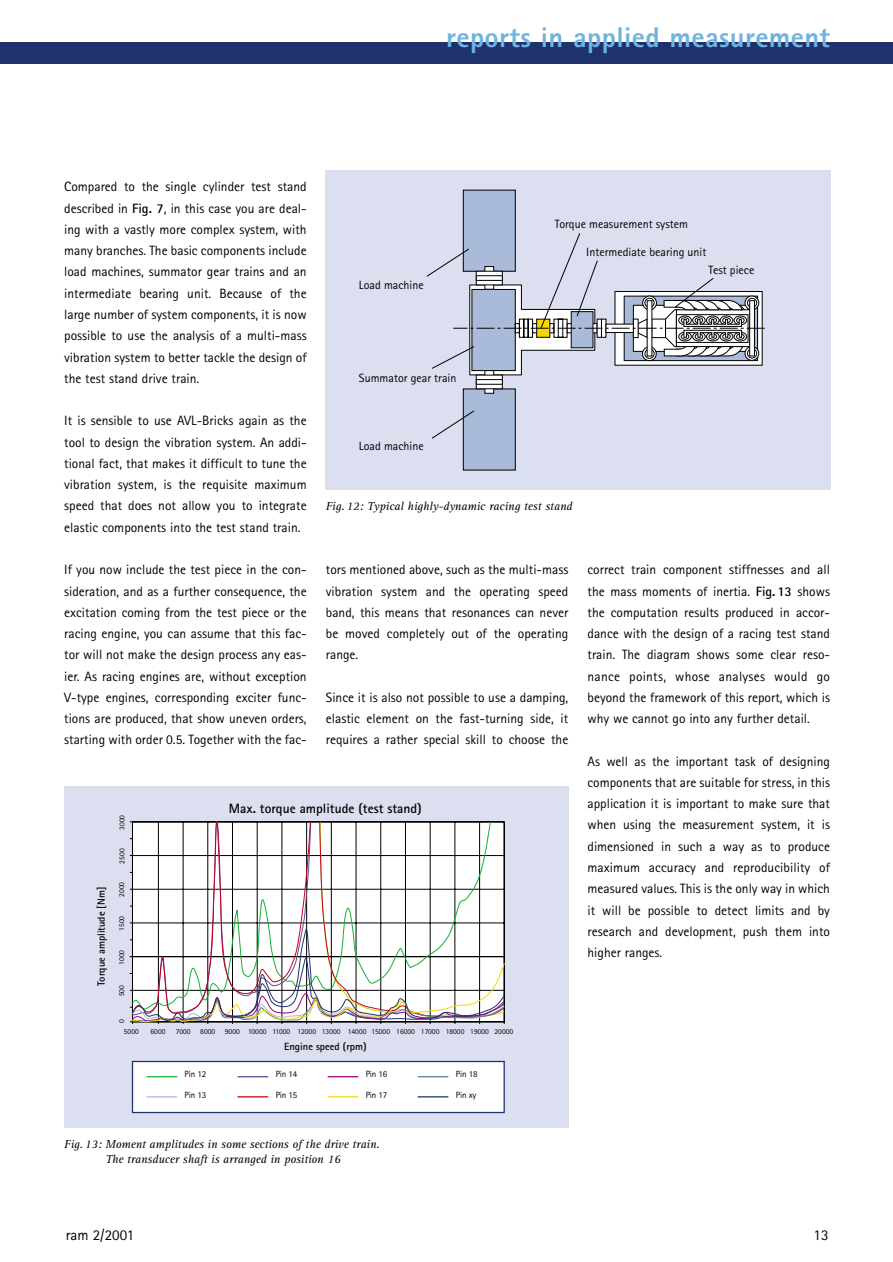
<style>
.page{position:relative;width:893px;height:1262px;background:#fff}
.page>*{position:absolute;margin:0;border:0;box-sizing:border-box;transform-origin:0 0}
.t1{font:800 28.5px "Rotis Sans Serif";letter-spacing:.01em;color:#6fb3e3}
.t2{font:15px "Rotis Sans Serif";color:#000}
.t3{font:13.5px/21.3px "Rotis Sans Serif";color:#000;text-align:justify}
.t4{font:700 13.5px "Rotis Sans Serif";color:#000}
.t5{font:italic 12px/15px "Rotis Serif";letter-spacing:-.005em;color:#000;text-align:center}
.t6{font:12px "Rotis Sans Serif";color:#000}
.t7{font:700 10.5px "Rotis Sans Serif";color:#000}
.t8{font:9px "Rotis Sans Serif";letter-spacing:-.015em;color:#000}
.t9{font:7.5px "Rotis Sans Serif";color:#000}
.s1{font-weight:700}
</style>
<div class="page">
<div style="left:0;top:43px;width:892px;height:21px;background:#1f316e"></div>
<div style="left:326px;top:170px;width:504px;height:319px;background:#dcdfef"></div>
<div style="left:463px;top:388px;width:52px;height:82px;background:#a9bbd8"></div>
<div style="left:463px;top:190px;width:52px;height:82px;background:#a9bbd8;border:1px solid #000"></div>
<svg style="left:713px;top:291px;width:51px;height:75px;background:#9fa1a5"></svg>
<svg style="left:426px;top:233px;width:287px;height:206px"></svg>
<div style="left:64px;top:787px;width:504px;height:340px;background:#dcdfef"></div>
<div style="left:132px;top:804px;width:373px;height:8px;background:#dcdfef"></div>
<svg style="left:132px;top:812px;width:373px;height:211px"></svg>
<div style="left:132px;top:1060px;width:373px;height:53px;background:#fff;border:1px solid #1f316e"></div>
<hr style="left:146px;top:1076px;width:31px;height:1px;background:#12b232">
<hr style="left:146px;top:1096px;width:31px;height:1px;background:#a9bbd8">
<hr style="left:418px;top:1076px;width:30px;height:1px;background:#5e7f94">
<hr style="left:418px;top:1096px;width:30px;height:1px;background:#1f316e">
<hr style="left:327px;top:1076px;width:31px;height:1px;background:#9e007c">
<hr style="left:327px;top:1096px;width:31px;height:1px;background:#f6d800">
<hr style="left:237px;top:1076px;width:31px;height:1px;background:#624890">
<hr style="left:237px;top:1096px;width:31px;height:1px;background:#c3001e">
<h1 class="t1" style="left:446px;top:27px;width:385px">reports in applied measurement</h1>
<p class="t3" style="left:64px;top:177px;width:244px">Compared to the single cylinder test stand described in <span class="s1">Fig. 7</span>, in this case you are deal&shy;ing with a vastly more complex system, with many branches. The basic components include load machines, summator gear trains and an intermediate bearing unit. Because of the large number of system components, it is now possible to use the analysis of a multi-mass vibration system to better tackle the design of the test stand drive train.</p>
<p class="t3" style="left:64px;top:411px;width:244px">It is sensible to use AVL-Bricks again as the tool to design the vibration system. An addi&shy;tional fact, that makes it difficult to tune the vibration system, is the requisite maximum speed that does not allow you to integrate elastic components into the test stand train.</p>
<p class="t3" style="left:64px;top:560px;width:244px">If you now include the test piece in the con&shy;sideration, and as a further consequence, the excitation coming from the test piece or the racing engine, you can assume that this fac&shy;tor will not make the design process any eas&shy;ier. As racing engines are, without exception V-type engines, corresponding exciter func&shy;tions are produced, that show uneven orders, starting with order 0.5. Together with the fac-</p>
<p class="t3" style="left:326px;top:560px;width:244px">tors mentioned above, such as the multi-mass vibration system and the operating speed band, this means that resonances can never be moved completely out of the operating range.</p>
<p class="t6" style="left:554px;top:220px;width:135px">Torque measurement system</p>
<p class="t6" style="left:586px;top:248px;width:122px">Intermediate bearing unit</p>
<p class="t6" style="left:708px;top:265px;width:47px">Test piece</p>
<p class="t6" style="left:359px;top:281px;width:66px">Load machine</p>
<p class="t6" style="left:359px;top:373px;width:99px">Summator gear train</p>
<p class="t6" style="left:359px;top:442px;width:66px">Load machine</p>
<p class="t5" style="left:326px;top:500px;width:248px">Fig.12: Typical highly-dynamic racing test stand</p>
<p class="t3" style="left:587px;top:560px;width:244px">correct train component stiffnesses and all the mass moments of inertia. <span class="s1">Fig.13</span> shows the computation results produced in accor&shy;dance with the design of a racing test stand train. The diagram shows some clear reso&shy;nance points, whose analyses would go beyond the framework of this report, which is why we cannot go into any further detail.</p>
<p class="t3" style="left:587px;top:751px;width:244px">As well as the important task of designing components that are suitable for stress, in this application it is important to make sure that when using the measurement system, it is dimensioned in such a way as to produce maximum accuracy and reproducibility of measured values. This is the only way in which it will be possible to detect limits and by research and development, push them into higher ranges.</p>
<p class="t3" style="left:326px;top:688px;width:244px">Since it is also not possible to use a damping, elastic element on the fast-turning side, it requires a rather special skill to choose the</p>
<p class="t4" style="left:229px;top:803px;width:194px">Max. torque amplitude (test stand)</p>
<p class="t9" style="left:119px;top:829px;width:17px;rotate:-90deg">3000</p>
<p class="t9" style="left:119px;top:863px;width:17px;rotate:-90deg">2500</p>
<p class="t9" style="left:119px;top:897px;width:17px;rotate:-90deg">2000</p>
<p class="t7" style="left:98px;top:986px;width:101px;rotate:-90deg">Torque amplitude [Nm]</p>
<p class="t9" style="left:119px;top:931px;width:17px;rotate:-90deg">1500</p>
<p class="t9" style="left:119px;top:964px;width:16px;rotate:-90deg">1000</p>
<p class="t9" style="left:119px;top:996px;width:13px;rotate:-90deg">500</p>
<p class="t9" style="left:119px;top:1023px;width:5px;rotate:-90deg">0</p>
<p class="t9" style="left:124px;top:1028px;width:17px">5000</p>
<p class="t9" style="left:150px;top:1028px;width:17px">6000</p>
<p class="t9" style="left:176px;top:1028px;width:16px">7000</p>
<p class="t9" style="left:200px;top:1028px;width:17px">8000</p>
<p class="t9" style="left:225px;top:1028px;width:290px">9000 10000 11000 12000 13000 14000 15000 16000 17000 18000 19000 20000</p>
<p class="t7" style="left:284px;top:1043px;width:84px">Engine speed (rpm)</p>
<p class="t8" style="left:185px;top:1071px;width:23px">Pin 12</p>
<p class="t8" style="left:185px;top:1091px;width:23px">Pin 13</p>
<p class="t8" style="left:276px;top:1071px;width:23px">Pin 14</p>
<p class="t8" style="left:276px;top:1091px;width:23px">Pin 15</p>
<p class="t8" style="left:366px;top:1071px;width:23px">Pin 16</p>
<p class="t8" style="left:366px;top:1091px;width:23px">Pin 17</p>
<p class="t8" style="left:456px;top:1071px;width:23px">Pin 18</p>
<p class="t8" style="left:456px;top:1091px;width:22px">Pin xy</p>
<p class="t5" style="left:64px;top:1138px;width:317px">Fig.13: Moment amplitudes in some sections of the drive train.<br>The transducer shaft is arranged in position 16</p>
<p class="t2" style="left:66px;top:1229px;width:70px">ram 2/2001</p>
<p class="t2" style="left:813px;top:1229px;width:16px">13</p>
</div>
